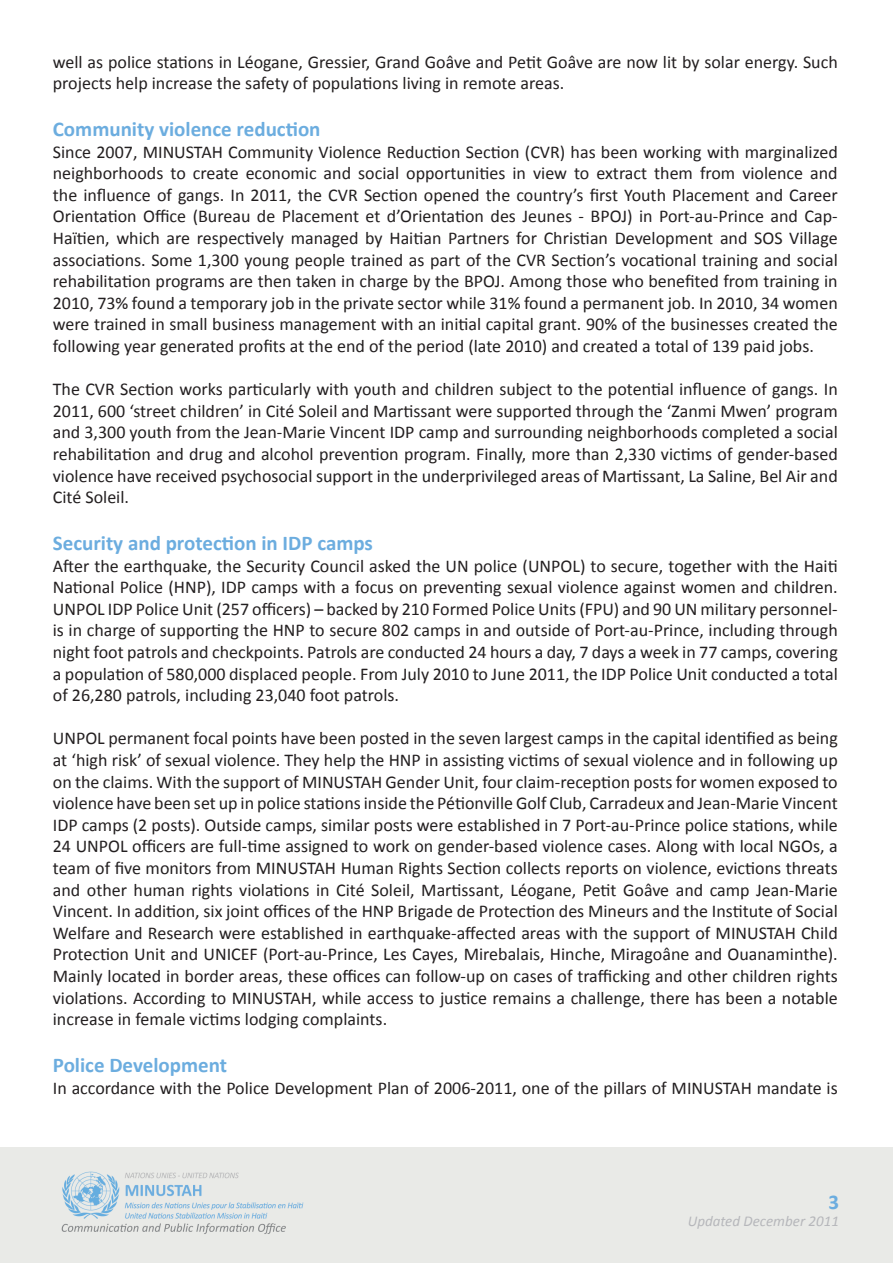
<style>
.page{position:relative;width:893px;height:1263px;background:#fff}
.page>*{position:absolute;margin:0;border:0;box-sizing:border-box;transform-origin:0 0}
.t1{font:700 21px "Calibri";color:#6caddf}
.t2{font:18px/21.6px "Calibri";color:#231f20;text-align:justify}
.t3{font:italic 15px "Calibri";color:#b6b7bb}
</style>
<div class="page">
<div style="left:0;top:1147px;width:893px;height:116px;background:#e9eae7"></div>
<p class="t2" style="left:53px;top:50px;width:786px">well as police stations in Léogane, Gressier, Grand Goâve and Petit Goâve are now lit by solar energy. Such projects help increase the safety of populations living in remote areas.</p>
<p class="t1" style="left:53px;top:116px;width:269px">Community violence reduction</p>
<p class="t2" style="left:53px;top:140px;width:786px">Since 2007, MINUSTAH Community Violence Reduction Section (CVR) has been working with marginalized neighborhoods to create economic and social opportunities in view to extract them from violence and the influence of gangs. In 2011, the CVR Section opened the country’s first Youth Placement and Career Orientation Office (Bureau de Placement et d’Orientation des Jeunes - BPOJ) in Port-au-Prince and Cap-Haïtien, which are respectively managed by Haitian Partners for Christian Development and SOS Village associations. Some 1,300 young people trained as part of the CVR Section’s vocational training and social rehabilitation programs are then taken in charge by the BPOJ. Among those who benefited from training in 2010, 73% found a temporary job in the private sector while 31% found a permanent job. In 2010, 34 women were trained in small business management with an initial capital grant. 90% of the businesses created the following year generated profits at the end of the period (late 2010) and created a total of 139 paid jobs.</p>
<p class="t2" style="left:53px;top:377px;width:786px">The CVR Section works particularly with youth and children subject to the potential influence of gangs. In 2011, 600 ‘street children’ in Cité Soleil and Martissant were supported through the ‘Zanmi Mwen’ program and 3,300 youth from the Jean-Marie Vincent IDP camp and surrounding neighborhoods completed a social rehabilitation and drug and alcohol prevention program. Finally, more than 2,330 victims of gender-based violence have received psychosocial support in the underprivileged areas of Martissant, La Saline, Bel Air and Cité Soleil.</p>
<p class="t1" style="left:53px;top:530px;width:322px">Security and protection in IDP camps</p>
<p class="t2" style="left:53px;top:554px;width:786px">After the earthquake, the Security Council asked the UN police (UNPOL) to secure, together with the Haiti National Police (HNP), IDP camps with a focus on preventing sexual violence against women and children.<br>UNPOL IDP Police Unit (257 officers) – backed by 210 Formed Police Units (FPU) and 90 UN military personnel&shy;is in charge of supporting the HNP to secure 802 camps in and outside of Port-au-Prince, including through night foot patrols and checkpoints. Patrols are conducted 24 hours a day, 7 days a week in 77 camps, covering a population of 580,000 displaced people. From July 2010 to June 2011, the IDP Police Unit conducted a total of 26,280 patrols, including 23,040 foot patrols.</p>
<p class="t2" style="left:53px;top:727px;width:786px">UNPOL permanent focal points have been posted in the seven largest camps in the capital identified as being at ‘high risk’ of sexual violence. They help the HNP in assisting victims of sexual violence and in following up on the claims. With the support of MINUSTAH Gender Unit, four claim-reception posts for women exposed to violence have been set up in police stations inside the Pétionville Golf Club, Carradeux and Jean-Marie Vincent IDP camps (2 posts). Outside camps, similar posts were established in 7 Port-au-Prince police stations, while 24 UNPOL officers are full-time assigned to work on gender-based violence cases. Along with local NGOs, a team of five monitors from MINUSTAH Human Rights Section collects reports on violence, evictions threats and other human rights violations in Cité Soleil, Martissant, Léogane, Petit Goâve and camp Jean-Marie Vincent. In addition, six joint offices of the HNP Brigade de Protection des Mineurs and the Institute of Social Welfare and Research were established in earthquake-affected areas with the support of MINUSTAH Child Protection Unit and UNICEF (Port-au-Prince, Les Cayes, Mirebalais, Hinche, Miragoâne and Ouanaminthe).<br>Mainly located in border areas, these offices can follow-up on cases of trafficking and other children rights violations. According to MINUSTAH, while access to justice remains a challenge, there has been a notable increase in female victims lodging complaints.</p>
<p class="t1" style="left:53px;top:1052px;width:176px">Police Development</p>
<p class="t2" style="left:53px;top:1076px;width:786px">In accordance with the Police Development Plan of 2006-2011, one of the pillars of MINUSTAH mandate is</p>
<p class="t1" style="left:828px;top:1189px;width:12px">3</p>
<p class="t3" style="left:688px;top:1212px;width:153px">Updated December 2011</p>
</div>
